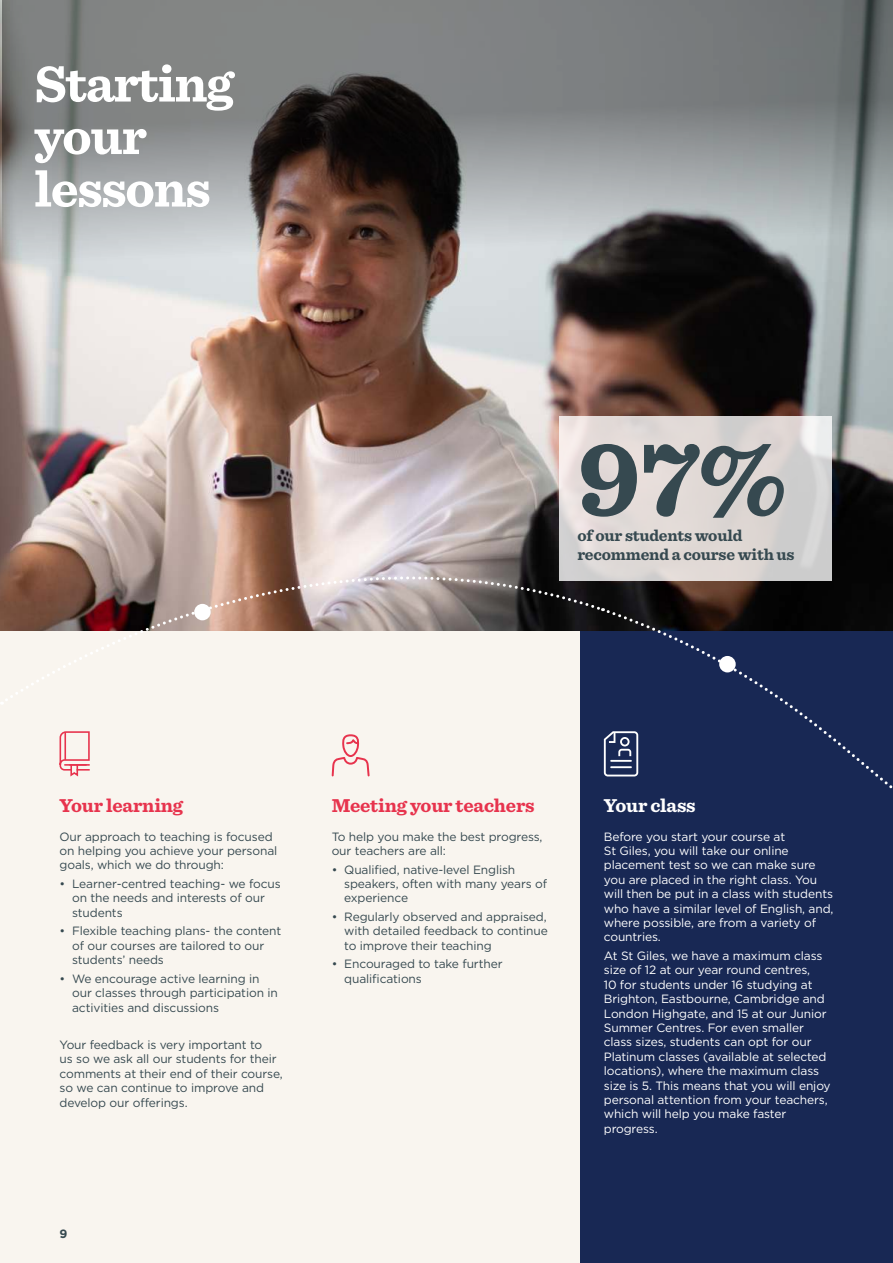
<style>
.page{position:relative;width:893px;height:1263px;background:#fff}
.page>*{position:absolute;margin:0;border:0;box-sizing:border-box;transform-origin:0 0}
.t1{font:700 109.2px "Sentinel";color:#364950}
.t2{font:700 52.5px/52.5px "Sentinel";letter-spacing:-.025em;color:#fff}
.t3{font:700 19.5px "Sentinel";letter-spacing:-.01em;color:#e7334d}
.t4{font:700 19.5px "Sentinel";letter-spacing:-.01em;color:#fff}
.t5{font:700 16.5px/19.8px "Sentinel";letter-spacing:-.01em;color:#364950}
.t6{font:12px/14.4px "Gotham";letter-spacing:-.01em;color:#364950}
.t7{font:12px/14.4px "Gotham";letter-spacing:-.01em;color:#fff}
.t8{font:700 12px "Gotham";color:#364950}
</style>
<div class="page">
<img style="left:0;top:0;width:893px;height:631px">
<div style="left:0;top:631px;width:595px;height:632px;background:#f9f5ef"></div>
<div style="left:580px;top:631px;width:313px;height:632px;background:#182854"></div>
<svg style="left:2px;top:0;width:891px;height:291px;background:#818080"></svg>
<svg style="left:331px;top:734px;width:39px;height:43px"></svg>
<svg style="left:91px;top:511px;width:512px;height:143px"></svg>
<svg style="left:604px;top:608px;width:289px;height:181px"></svg>
<div style="left:719px;top:656px;width:17px;height:16px;background:#fff;border-radius:50%"></div>
<div style="left:194px;top:604px;width:17px;height:16px;background:#fff;border-radius:50%"></div>
<img style="left:0;top:341px;width:91px;height:436px">
<hr style="left:65px;top:764px;width:21px;height:2px;background:#e7334d">
<svg style="left:560px;top:416px;width:272px;height:164px;background:#ddd7d5"></svg>
<h2 class="t2" style="left:34px;top:60px;width:201px">Starting your lessons</h2>
<h1 class="t1" style="left:577px;top:428px;width:210px">97%</h1>
<h3 class="t5" style="left:577px;top:526px;width:219px">of our students would recommend a course with us</h3>
<h3 class="t3" style="left:60px;top:796px;width:125px">Your learning</h3>
<h3 class="t3" style="left:332px;top:796px;width:204px">Meeting your teachers</h3>
<h3 class="t4" style="left:604px;top:796px;width:93px">Your class</h3>
<p class="t6" style="left:60px;top:829px;width:219px">Our approach to teaching is focused on helping you achieve your personal goals, which we do through:</p>
<p class="t6" style="left:72px;top:877px;width:210px;text-indent:-13px">• Learner-centred teaching- we focus on the needs and interests of our students</p>
<p class="t6" style="left:72px;top:924px;width:211px;text-indent:-13px">• Flexible teaching plans- the content of our courses are tailored to our students’ needs</p>
<p class="t6" style="left:72px;top:971px;width:207px;text-indent:-13px">• We encourage active learning in our classes through participation in activities and discussions</p>
<p class="t6" style="left:60px;top:1038px;width:225px">Your feedback is very important to<br>us so we ask all our students for their comments at their end of their course, so we can continue to improve and develop our offerings.</p>
<p class="t8" style="left:60px;top:1228px;width:9px">9</p>
<p class="t6" style="left:332px;top:829px;width:212px">To help you make the best progress, our teachers are all:</p>
<p class="t6" style="left:344px;top:862px;width:204px;text-indent:-13px">• Qualified, native-level English speakers, often with many years of experience</p>
<p class="t6" style="left:344px;top:910px;width:205px;text-align:justify;text-indent:-13px">• Regularly observed and appraised, with detailed feedback to continue to improve their teaching</p>
<p class="t6" style="left:344px;top:957px;width:160px;text-indent:-13px">• Encouraged to take further qualifications</p>
<p class="t7" style="left:604px;top:829px;width:231px">Before you start your course at<br>St Giles, you will take our online placement test so we can make sure you are placed in the right class. You will then be put in a class with students who have a similar level of English, and, where possible, are from a variety of countries.</p>
<p class="t7" style="left:604px;top:949px;width:228px">At St Giles, we have a maximum class size of 12 at our year round centres,<br>10 for students under 16 studying at Brighton, Eastbourne, Cambridge and London Highgate, and 15 at our Junior Summer Centres. For even smaller class sizes, students can opt for our Platinum classes (available at selected locations), where the maximum class size is 5. This means that you will enjoy personal attention from your teachers, which will help you make faster progress.</p>
</div>
